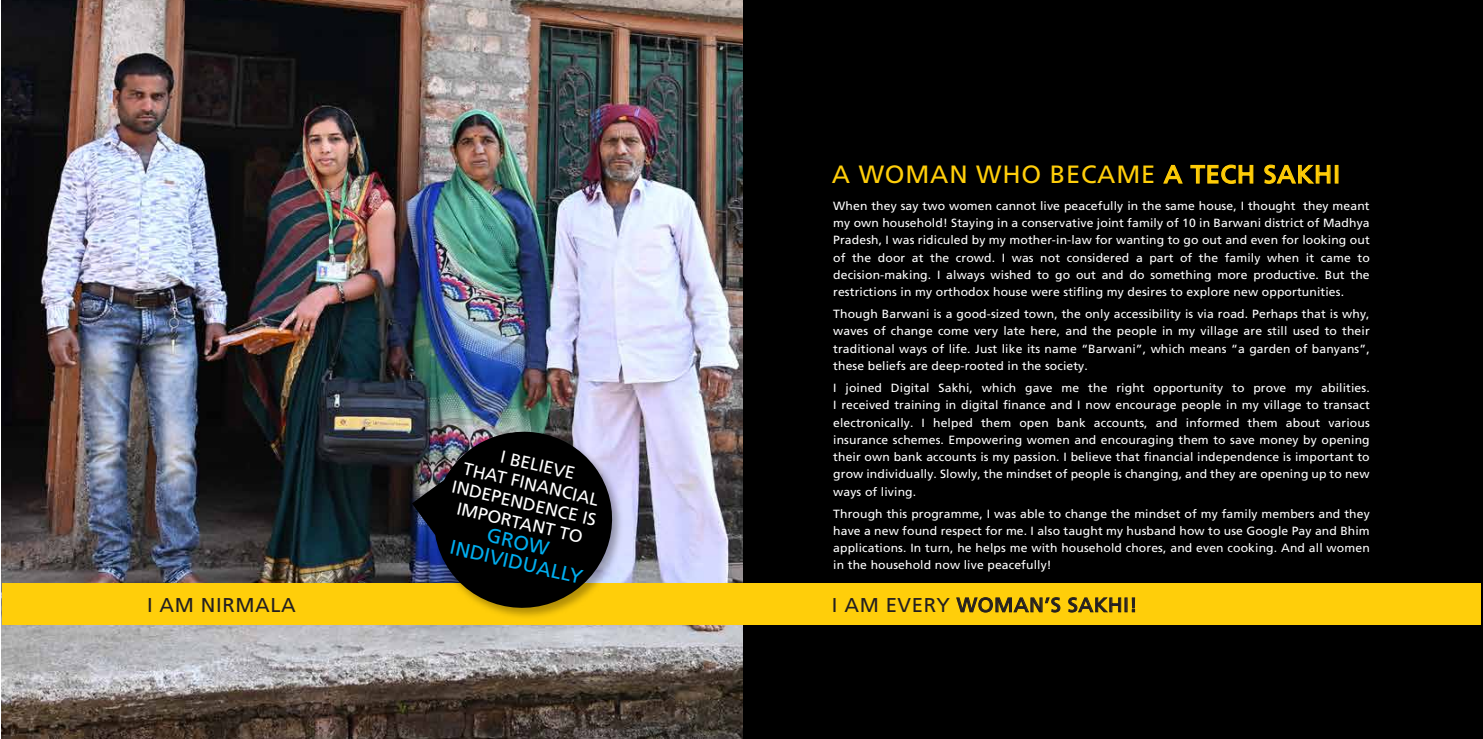
<style>
.page{position:relative;width:1483px;height:739px;background:#fff}
.page>*{position:absolute;margin:0;border:0;box-sizing:border-box;transform-origin:0 0}
.t1{font:25px "Frutiger LT Pro";letter-spacing:.03em;color:#ffce0a}
.t2{font:20px "Frutiger LT Pro";letter-spacing:.03em;color:#231f20}
.t3{font:20px/20px "Frutiger LT Pro";color:#00aeef;text-align:center}
.t4{font:17.5px/20px "Frutiger LT Pro";color:#fff;text-align:center}
.t5{font:11.88px/17.2px "Frutiger LT Pro";letter-spacing:.01em;color:#fff;text-align:justify}
</style>
<div class="page">
<img style="left:2px;top:0;width:740px;height:739px">
<div style="left:2px;top:583px;width:740px;height:42px;background:#ffce0a"></div>
<div style="left:743px;top:0;width:740px;height:739px;background:#000"></div>
<div style="left:740px;top:583px;width:741px;height:42px;background:#ffce0a"></div>
<svg style="left:1163px;top:164px;width:20px;height:20px"></svg>
<svg style="left:1190px;top:164px;width:64px;height:20px"></svg>
<svg style="left:1264px;top:164px;width:67px;height:20px"></svg>
<div style="left:1334px;top:165px;width:4px;height:19px;border:1px solid #ffcb05"></div>
<svg style="left:956px;top:597px;width:104px;height:16px"></svg>
<svg style="left:1068px;top:597px;width:53px;height:15px"></svg>
<svg style="left:1132px;top:597px;width:3px;height:15px"></svg>
<img style="left:407px;top:427px;width:220px;height:156px">
<img style="left:412px;top:420px;width:212px;height:197px">
<h2 class="t2" style="left:147px;top:593px;width:150px">I AM NIRMALA</h2>
<h3 class="t4" style="left:463px;top:438px;width:149px;rotate:13deg">I BELIEVE<br>THAT FINANCIAL<br>INDEPENDENCE IS<br>IMPORTANT TO</h3>
<h2 class="t3" style="left:457px;top:517px;width:137px;rotate:13deg">GROW<br>INDIVIDUALLY</h2>
<h1 class="t1" style="left:832px;top:160px;width:510px">A WOMAN WHO BECAME A TECH SAKHI</h1>
<p class="t5" style="left:833px;top:197px;width:538px">When they say two women cannot live peacefully in the same house, I thought they meant my own household! Staying in a conservative joint family of 10 in Barwani district of Madhya Pradesh, I was ridiculed by my mother-in-law for wanting to go out and even for looking out of the door at the crowd. I was not considered a part of the family when it came to decision-making. I always wished to go out and do something more productive. But the restrictions in my orthodox house were stifling my desires to explore new opportunities.</p>
<p class="t5" style="left:833px;top:305px;width:538px">Though Barwani is a good-sized town, the only accessibility is via road. Perhaps that is why, waves of change come very late here, and the people in my village are still used to their traditional ways of life. Just like its name “Barwani”, which means “a garden of banyans”, these beliefs are deep-rooted in the society.</p>
<p class="t5" style="left:833px;top:379px;width:538px">I joined Digital Sakhi, which gave me the right opportunity to prove my abilities.<br>I received training in digital finance and I now encourage people in my village to transact electronically. I helped them open bank accounts, and informed them about various insurance schemes. Empowering women and encouraging them to save money by opening their own bank accounts is my passion. I believe that financial independence is important to grow individually. Slowly, the mindset of people is changing, and they are opening up to new ways of living.</p>
<p class="t5" style="left:833px;top:505px;width:538px">Through this programme, I was able to change the mindset of my family members and they have a new found respect for me. I also taught my husband how to use Google Pay and Bhim applications. In turn, he helps me with household chores, and even cooking. And all women in the household now live peacefully!</p>
<h2 class="t2" style="left:832px;top:593px;width:307px">I AM EVERY WOMAN’S SAKHI!</h2>
</div>
